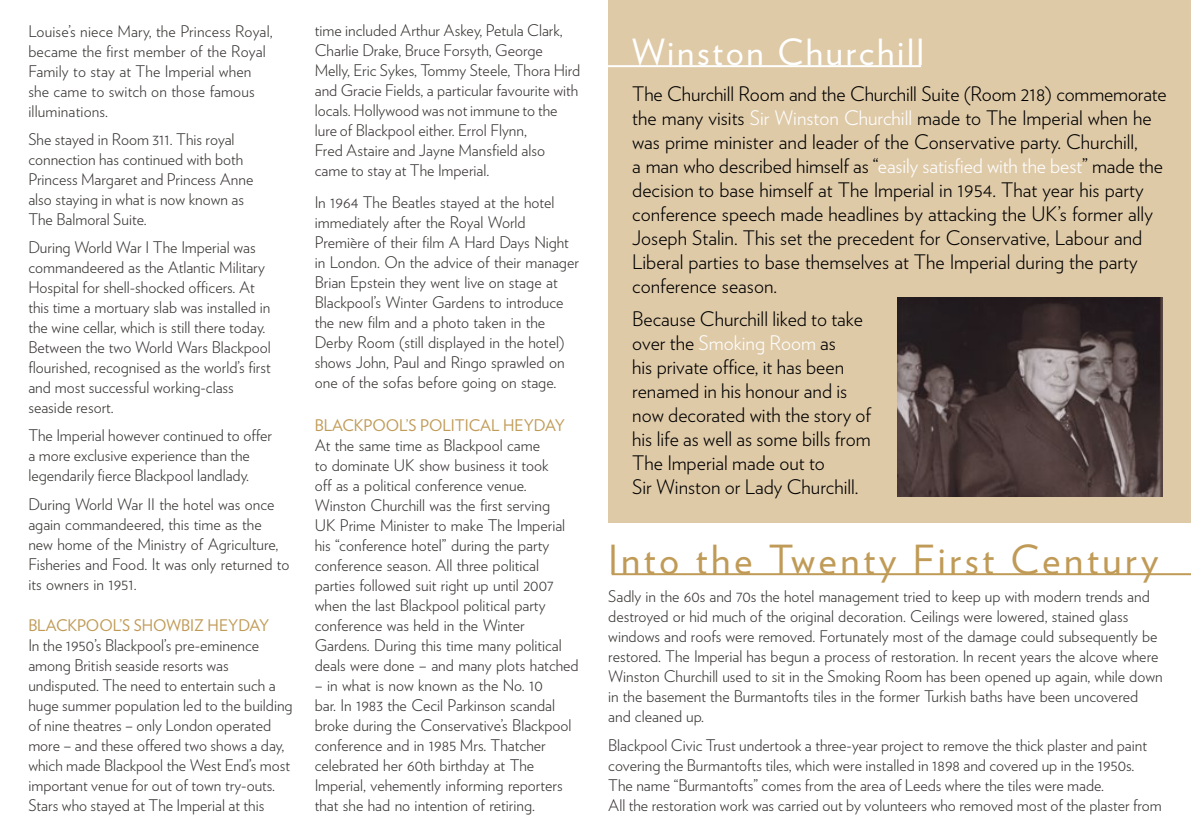
<style>
.page{position:relative;width:1191px;height:840px;background:#fff}
.page>*{position:absolute;margin:0;border:0;box-sizing:border-box;transform-origin:0 0}
.t1{font:40px "Verlag";letter-spacing:.09em;color:#c09b57}
.t2{font:36px "Verlag";letter-spacing:.075em;color:#fff}
.t3{font:300 20px/24px "Verlag";color:#000}
.t4{font:300 16px/20px "Verlag";color:#3a3735}
.t5{font:16px "Verlag";color:#c09b57}
.s1{color:#fff}
</style>
<div class="page">
<div style="left:608px;top:0;width:583px;height:522px;background:#dfcaa8"></div>
<hr style="left:611px;top:573px;width:580px;height:2px;background:#c09b57">
<hr style="left:595px;top:65px;width:326px;height:2px;background:#fff">
<img style="left:898px;top:298px;width:264px;height:198px">
<p class="t4" style="left:28px;top:20px;width:246px">Louise’s niece Mary, the Princess Royal, became the first member of the Royal<br>Family to stay at The Imperial when she came to switch on those famous illuminations.</p>
<p class="t4" style="left:28px;top:128px;width:226px">She stayed in Room 311. This royal connection has continued with both<br>Princess Margaret and Princess Anne also staying in what is now known as<br>The Balmoral Suite.</p>
<p class="t4" style="left:28px;top:236px;width:244px">During World War I The Imperial was commandeered as the Atlantic Military Hospital for shell-shocked officers. At this time a mortuary slab was installed in the wine cellar, which is still there today.<br>Between the two World Wars Blackpool flourished, recognised as the world’s first and most successful working-class seaside resort.</p>
<p class="t4" style="left:28px;top:424px;width:245px">The Imperial however continued to offer a more exclusive experience than the legendarily fierce Blackpool landlady.</p>
<p class="t4" style="left:28px;top:492px;width:263px">During World War II the hotel was once again commandeered, this time as the new home of the Ministry of Agriculture, Fisheries and Food. It was only returned to its owners in 1951.</p>
<p class="t5" style="left:28px;top:612px;width:242px">BLACKPOOL’S SHOWBIZ HEYDAY</p>
<p class="t4" style="left:28px;top:633px;width:266px">In the 1950’s Blackpool’s pre-eminence among British seaside resorts was undisputed. The need to entertain such a huge summer population led to the building of nine theatres – only London operated more – and these offered two shows a day, which made Blackpool the West End’s most important venue for out of town try-outs.<br>Stars who stayed at The Imperial at this</p>
<p class="t4" style="left:315px;top:19px;width:267px">time included Arthur Askey, Petula Clark, Charlie Drake, Bruce Forsyth, George Melly, Eric Sykes, Tommy Steele, Thora Hird and Gracie Fields, a particular favourite with locals. Hollywood was not immune to the lure of Blackpool either. Errol Flynn,<br>Fred Astaire and Jayne Mansfield also came to stay at The Imperial.</p>
<p class="t4" style="left:315px;top:191px;width:266px">In 1964 The Beatles stayed at the hotel immediately after the Royal World Première of their film A Hard Days Night in London. On the advice of their manager Brian Epstein they went live on stage at Blackpool’s Winter Gardens to introduce the new film and a photo taken in the Derby Room (still displayed in the hotel) shows John, Paul and Ringo sprawled on one of the sofas before going on stage.</p>
<p class="t5" style="left:315px;top:412px;width:252px">BLACKPOOL’S POLITICAL HEYDAY</p>
<p class="t4" style="left:315px;top:434px;width:265px">At the same time as Blackpool came<br>to dominate UK show business it took<br>off as a political conference venue.<br>Winston Churchill was the first serving<br>UK Prime Minister to make The Imperial his “conference hotel” during the party conference season. All three political parties followed suit right up until 2007 when the last Blackpool political party conference was held in the Winter Gardens. During this time many political deals were done – and many plots hatched</p>
<p class="t4" style="left:315px;top:674px;width:258px">– in what is now known as the No. 10<br>bar. In 1983 the Cecil Parkinson scandal broke during the Conservative’s Blackpool conference and in 1985 Mrs. Thatcher celebrated her 60th birthday at The Imperial, vehemently informing reporters that she had no intention of retiring.</p>
<h2 class="t2" style="left:632px;top:25px;width:293px">Winston Churchill</h2>
<p class="t3" style="left:632px;top:81px;width:536px">The Churchill Room and the Churchill Suite (Room 218) commemorate the many visits <span class="s1">Sir Winston Churchill</span> made to The Imperial when he was prime minister and leader of the Conservative party. Churchill,<br>a man who described himself as “<span class="s1">easily satisfied with the best</span>” made the decision to base himself at The Imperial in 1954. That year his party conference speech made headlines by attacking the UK’s former ally Joseph Stalin. This set the precedent for Conservative, Labour and Liberal parties to base themselves at The Imperial during the party conference season.</p>
<p class="t3" style="left:632px;top:305px;width:240px">Because Churchill liked to take over the <span class="s1">Smoking Room</span> as<br>his private office, it has been renamed in his honour and is now decorated with the story of his life as well as some bills from<br>The Imperial made out to<br>Sir Winston or Lady Churchill.</p>
<h1 class="t1" style="left:608px;top:529px;width:551px">Into the Twenty First Century</h1>
<p class="t4" style="left:608px;top:585px;width:556px">Sadly in the 60s and 70s the hotel management tried to keep up with modern trends and destroyed or hid much of the original decoration. Ceilings were lowered, stained glass windows and roofs were removed. Fortunately most of the damage could subsequently be restored. The Imperial has begun a process of restoration. In recent years the alcove where Winston Churchill used to sit in the Smoking Room has been opened up again, while down in the basement the Burmantofts tiles in the former Turkish baths have been uncovered and cleaned up.</p>
<p class="t4" style="left:608px;top:733px;width:555px">Blackpool Civic Trust undertook a three-year project to remove the thick plaster and paint covering the Burmantofts tiles, which were installed in 1898 and covered up in the 1950s.<br>The name “Burmantofts” comes from the area of Leeds where the tiles were made.<br>All the restoration work was carried out by volunteers who removed most of the plaster from</p>
</div>
